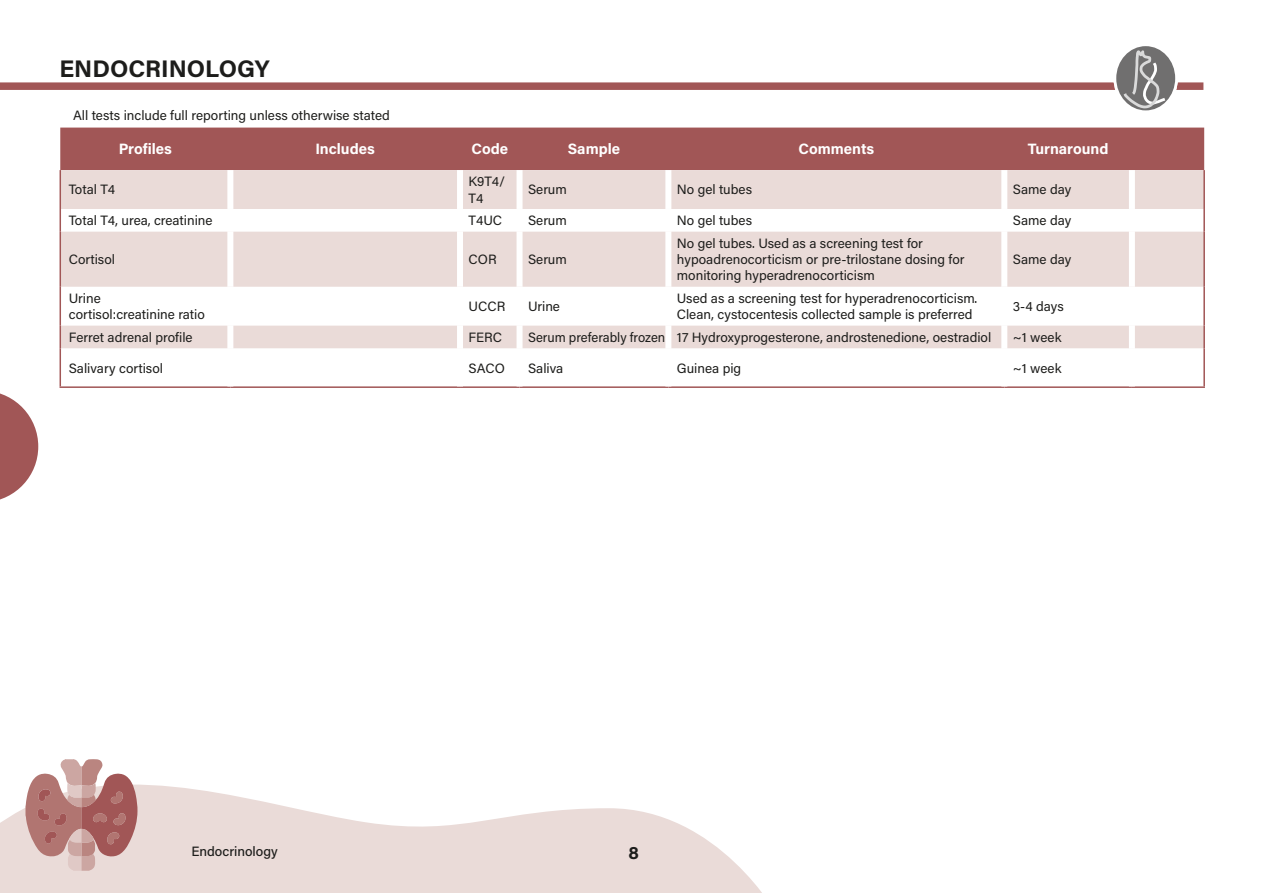
<style>
.page{position:relative;width:1263px;height:893px;background:#fff}
.page>*{position:absolute;margin:0;border:0;box-sizing:border-box;transform-origin:0 0}
.t1{font:700 24px "Acumin Pro";color:#1d1d1b}
.t2{font:700 18px "Acumin Pro";color:#1d1d1b}
.t3{font:700 15px "Acumin Pro";color:#fff}
.t4{font:13.5px/16.2px "Acumin Pro";color:#1d1d1b}
.t5{font:500 13.5px "Acumin Pro";color:#1d1d1b}
</style>
<div class="page">
<svg style="left:0;top:784px;width:762px;height:109px;fill:#eadbd8"></svg>
<svg style="left:0;top:393px;width:38px;height:107px"></svg>
<div style="left:60px;top:128px;width:1144px;height:42px;background:#a15656"></div>
<svg style="left:61px;top:170px;width:1142px;height:178px;fill:#eadbd8"></svg>
<hr style="left:60px;top:170px;width:1px;height:39px;background:#a15656">
<hr style="left:1203px;top:170px;width:2px;height:39px;background:#a15656">
<svg style="left:60px;top:209px;width:1px;height:23px"></svg>
<hr style="left:1203px;top:209px;width:2px;height:23px;background:#a15656">
<hr style="left:60px;top:232px;width:1px;height:55px;background:#a15656">
<hr style="left:1203px;top:232px;width:2px;height:55px;background:#a15656">
<hr style="left:60px;top:287px;width:1px;height:39px;background:#a15656">
<hr style="left:1203px;top:287px;width:2px;height:39px;background:#a15656">
<svg style="left:60px;top:326px;width:1px;height:22px"></svg>
<hr style="left:1203px;top:326px;width:2px;height:22px;background:#a15656">
<hr style="left:60px;top:348px;width:1px;height:38px;background:#a15656">
<hr style="left:1203px;top:348px;width:2px;height:38px;background:#a15656">
<hr style="left:60px;top:386px;width:170px;height:2px;background:#a15656">
<hr style="left:230px;top:386px;width:230px;height:2px;background:#a15656">
<hr style="left:460px;top:386px;width:59px;height:2px;background:#a15656">
<hr style="left:519px;top:386px;width:149px;height:2px;background:#a15656">
<hr style="left:668px;top:386px;width:336px;height:2px;background:#a15656">
<hr style="left:1004px;top:386px;width:128px;height:2px;background:#a15656">
<hr style="left:1132px;top:386px;width:73px;height:2px;background:#a15656">
<div style="left:227px;top:170px;width:6px;height:39px;background:#fff"></div>
<div style="left:457px;top:170px;width:6px;height:39px;background:#fff"></div>
<div style="left:516px;top:170px;width:6px;height:39px;background:#fff"></div>
<div style="left:665px;top:170px;width:6px;height:39px;background:#fff"></div>
<div style="left:1001px;top:170px;width:6px;height:39px;background:#fff"></div>
<div style="left:1129px;top:170px;width:6px;height:39px;background:#fff"></div>
<div style="left:227px;top:209px;width:6px;height:23px;background:#fff"></div>
<div style="left:457px;top:209px;width:6px;height:23px;background:#fff"></div>
<div style="left:516px;top:209px;width:6px;height:23px;background:#fff"></div>
<div style="left:665px;top:209px;width:6px;height:23px;background:#fff"></div>
<div style="left:1001px;top:209px;width:6px;height:23px;background:#fff"></div>
<div style="left:1129px;top:209px;width:6px;height:23px;background:#fff"></div>
<div style="left:227px;top:232px;width:6px;height:55px;background:#fff"></div>
<div style="left:457px;top:232px;width:6px;height:55px;background:#fff"></div>
<div style="left:516px;top:232px;width:6px;height:55px;background:#fff"></div>
<div style="left:665px;top:232px;width:6px;height:55px;background:#fff"></div>
<div style="left:1001px;top:232px;width:6px;height:55px;background:#fff"></div>
<div style="left:1129px;top:232px;width:6px;height:55px;background:#fff"></div>
<div style="left:227px;top:287px;width:6px;height:39px;background:#fff"></div>
<div style="left:457px;top:287px;width:6px;height:39px;background:#fff"></div>
<div style="left:516px;top:287px;width:6px;height:39px;background:#fff"></div>
<div style="left:665px;top:287px;width:6px;height:39px;background:#fff"></div>
<div style="left:1001px;top:287px;width:6px;height:39px;background:#fff"></div>
<div style="left:1129px;top:287px;width:6px;height:39px;background:#fff"></div>
<div style="left:227px;top:326px;width:6px;height:22px;background:#fff"></div>
<div style="left:457px;top:326px;width:6px;height:22px;background:#fff"></div>
<div style="left:516px;top:326px;width:6px;height:22px;background:#fff"></div>
<div style="left:665px;top:326px;width:6px;height:22px;background:#fff"></div>
<div style="left:1001px;top:326px;width:6px;height:22px;background:#fff"></div>
<div style="left:1129px;top:326px;width:6px;height:22px;background:#fff"></div>
<div style="left:0;top:82px;width:1203px;height:8px;background:#a15656"></div>
<div style="left:1113px;top:43px;width:65px;height:70px;background:#fff;border-radius:50%"></div>
<div style="left:1116px;top:46px;width:59px;height:64px;background:#706f6f;border-radius:50%"></div>
<svg style="left:1124px;top:50px;width:41px;height:58px"></svg>
<svg style="left:26px;top:759px;width:112px;height:112px;background:#c69a97"></svg>
<h1 class="t1" style="left:60px;top:52px;width:212px">ENDOCRINOLOGY</h1>
<p class="t4" style="left:73px;top:106px;width:318px">All tests include full reporting unless otherwise stated</p>
<p class="t3" style="left:119px;top:139px;width:55px">Profiles</p>
<p class="t3" style="left:315px;top:139px;width:61px">Includes</p>
<p class="t3" style="left:471px;top:139px;width:38px">Code</p>
<p class="t3" style="left:568px;top:139px;width:54px">Sample</p>
<p class="t3" style="left:798px;top:139px;width:77px">Comments</p>
<p class="t3" style="left:1028px;top:139px;width:82px">Turnaround</p>
<p class="t4" style="left:69px;top:181px;width:48px">Total T4</p>
<p class="t4" style="left:468px;top:173px;width:38px">K9T4/<br>T4</p>
<p class="t4" style="left:528px;top:181px;width:40px">Serum</p>
<p class="t4" style="left:677px;top:181px;width:77px">No gel tubes</p>
<p class="t4" style="left:1013px;top:181px;width:60px">Same day</p>
<p class="t4" style="left:69px;top:212px;width:145px">Total T4, urea, creatinine</p>
<p class="t4" style="left:468px;top:212px;width:35px">T4UC</p>
<p class="t4" style="left:528px;top:212px;width:40px">Serum</p>
<p class="t4" style="left:677px;top:212px;width:77px">No gel tubes</p>
<p class="t4" style="left:1013px;top:212px;width:60px">Same day</p>
<p class="t4" style="left:69px;top:251px;width:48px">Cortisol</p>
<p class="t4" style="left:468px;top:251px;width:30px">COR</p>
<p class="t4" style="left:528px;top:251px;width:40px">Serum</p>
<p class="t4" style="left:677px;top:235px;width:289px">No gel tubes. Used as a screening test for hypoadrenocorticism or pre-trilostane dosing for monitoring hyperadrenocorticism</p>
<p class="t4" style="left:1013px;top:251px;width:60px">Same day</p>
<p class="t4" style="left:69px;top:290px;width:138px">Urine cortisol:creatinine ratio</p>
<p class="t4" style="left:468px;top:298px;width:38px">UCCR</p>
<p class="t4" style="left:528px;top:298px;width:33px">Urine</p>
<p class="t4" style="left:677px;top:290px;width:302px">Used as a screening test for hyperadrenocorticism.<br>Clean, cystocentesis collected sample is preferred</p>
<p class="t4" style="left:1013px;top:298px;width:52px">3-4 days</p>
<p class="t4" style="left:69px;top:329px;width:125px">Ferret adrenal profile</p>
<p class="t4" style="left:468px;top:329px;width:35px">FERC</p>
<p class="t4" style="left:528px;top:329px;width:465px">Serum preferably frozen 17 Hydroxyprogesterone, androstenedione, oestradiol</p>
<p class="t4" style="left:1013px;top:329px;width:50px">~1 week</p>
<p class="t4" style="left:69px;top:359px;width:96px">Salivary cortisol</p>
<p class="t4" style="left:468px;top:359px;width:38px">SACO</p>
<p class="t4" style="left:528px;top:359px;width:37px">Saliva</p>
<p class="t4" style="left:677px;top:359px;width:66px">Guinea pig</p>
<p class="t4" style="left:1013px;top:359px;width:50px">~1 week</p>
<p class="t5" style="left:191px;top:842px;width:88px">Endocrinology</p>
<h2 class="t2" style="left:628px;top:840px;width:12px">8</h2>
</div>
